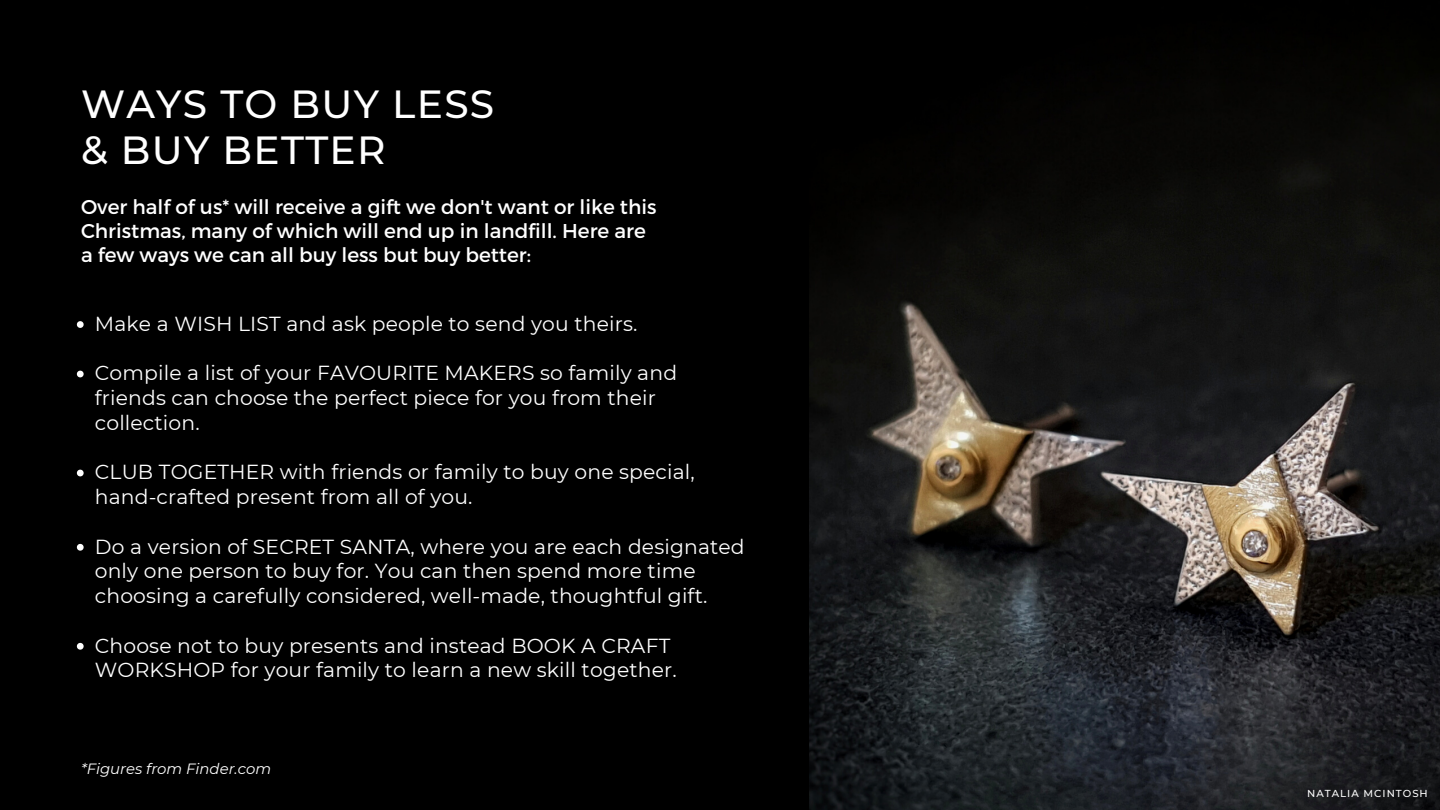
<style>
.page{position:relative;width:1440px;height:810px;background:#000}
.page>*{position:absolute;margin:0;border:0;box-sizing:border-box;transform-origin:0 0}
.t1{font:500 39.2px/45.8px "Montserrat";letter-spacing:.035em;color:#fff}
.t2{font:20.3px/24.8px "Montserrat";letter-spacing:.01em;color:#fff}
.t3{font:20px/24px "Montserrat";color:#fff}
.t4{font:italic 14.8px "Montserrat";color:#fff}
.t5{font:500 10.1px "Montserrat";letter-spacing:.1em;color:#fff}
</style>
<div class="page">
<img style="left:810px;top:92px;width:630px;height:718px">
<svg style="left:77px;top:321px;width:7px;height:7px"></svg>
<svg style="left:77px;top:371px;width:7px;height:6px"></svg>
<svg style="left:77px;top:470px;width:7px;height:6px"></svg>
<svg style="left:77px;top:544px;width:7px;height:7px"></svg>
<svg style="left:77px;top:643px;width:7px;height:7px"></svg>
<h1 class="t1" style="left:81px;top:81px;width:415px">WAYS TO BUY LESS &amp; BUY BETTER</h1>
<p class="t3" style="left:81px;top:194px;width:577px">Over half of us* will receive a gift we don't want or like this<br>Christmas, many of which will end up in landfill. Here are a few ways we can all buy less but buy better:</p>
<p class="t2" style="left:95px;top:311px;width:544px">Make a WISH LIST and ask people to send you theirs.</p>
<p class="t2" style="left:95px;top:361px;width:584px">Compile a list of your FAVOURITE MAKERS so family and friends can choose the perfect piece for you from their collection.</p>
<p class="t2" style="left:95px;top:460px;width:602px">CLUB TOGETHER with friends or family to buy one special, hand-crafted present from all of you.</p>
<p class="t2" style="left:95px;top:534px;width:651px">Do a version of SECRET SANTA, where you are each designated only one person to buy for. You can then spend more time choosing a carefully considered, well-made, thoughtful gift.</p>
<p class="t2" style="left:95px;top:633px;width:583px">Choose not to buy presents and instead BOOK A CRAFT<br>WORKSHOP for your family to learn a new skill together.</p>
<p class="t4" style="left:81px;top:759px;width:192px">*Figures from Finder.com</p>
<p class="t5" style="left:1307px;top:787px;width:122px">NATALIA MCINTOSH</p>
</div>
